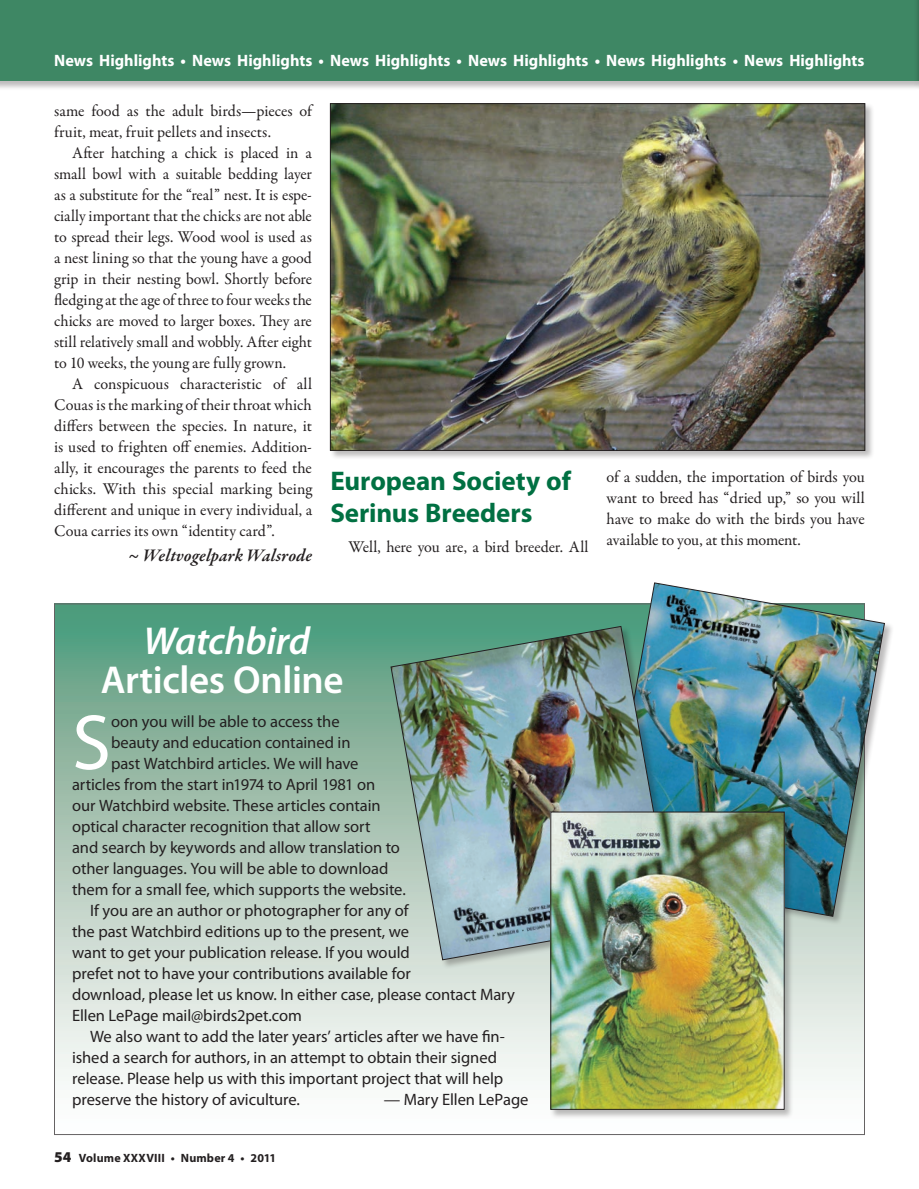
<style>
.page{position:relative;width:919px;height:1189px;background:#fff}
.page>*{position:absolute;margin:0;border:0;box-sizing:border-box;transform-origin:0 0}
.Body_text_indent_RR{font:78.75px "Myriad Pro";color:#fff}
.Body_text_indent_RR-2{font:600 39px/39px "Myriad Pro";letter-spacing:-.01em;color:#fff;text-align:center}
.News_Highlights_subh{font:700 27px/31.5px "Myriad Pro";letter-spacing:-.005em;color:#007042}
.Byline{font:italic 600 18px "Garamond Premr Pro";letter-spacing:.005em;color:#231f20}
.Body_Text_indent{font:16.5px/21px "Garamond Premr Pro";letter-spacing:-.005em;color:#231f20;text-align:justify}
.Body_text_indent_RR-3{font:16.5px/21px "Myriad Pro";letter-spacing:-.005em;color:#231f20}
.t1{font:700 16.5px "Myriad Pro";color:#fff}
.t2{font:700 12px "Myriad Pro";letter-spacing:.015em;color:#231f20}
.s1{font-style:italic}
.s2{font-weight:900;font-size:15px}
</style>
<div class="page">
<div style="left:0;top:0;width:918px;height:91px;background:#231f20;opacity:.3"></div>
<div style="left:0;top:0;width:918px;height:81px;background:#3e8764"></div>
<div style="left:913px;top:0;width:5px;height:91px;background:#231f20;opacity:.3"></div>
<hr style="left:918px;top:0;width:1px;height:81px;background:#3e8764">
<svg style="left:56px;top:605px;width:806px;height:480px;background:#b1ccbe"></svg>
<div style="left:602px;top:582px;width:291px;height:343px;background:#231f20;opacity:.3"></div>
<img style="left:602px;top:582px;width:283px;height:334px">
<div style="left:390px;top:626px;width:291px;height:343px;background:#231f20;opacity:.3"></div>
<img style="left:390px;top:625px;width:283px;height:335px">
<div style="left:549px;top:811px;width:244px;height:307px;background:#231f20;opacity:.3"></div>
<img style="left:552px;top:813px;width:230px;height:294px">
<div style="left:550px;top:811px;width:234px;height:298px;border:1px solid #231f20"></div>
<div style="left:329px;top:103px;width:545px;height:357px;background:#231f20;opacity:.3"></div>
<img style="left:332px;top:105px;width:530px;height:343px">
<p class="t1" style="left:54px;top:50px;width:811px">News Highlights • News Highlights • News Highlights • News Highlights • News Highlights • News Highlights</p>
<p class="Body_Text_indent" style="left:54px;top:100px;width:259px">same food as the adult birds—pieces of fruit, meat, fruit pellets and insects.</p>
<p class="Body_Text_indent" style="left:54px;top:142px;width:259px;text-indent:18px">After hatching a chick is placed in a small bowl with a suitable bedding layer as a substitute for the “real” nest. It is espe&shy;cially important that the chicks are not able to spread their legs. Wood wool is used as a nest lining so that the young have a good grip in their nesting bowl. Shortly before fledging at the age of three to four weeks the chicks are moved to larger boxes. They are still relatively small and wobbly. After eight to 10 weeks, the young are fully grown.</p>
<p class="Body_Text_indent" style="left:54px;top:373px;width:259px;text-indent:18px">A conspicuous characteristic of all Couas is the marking of their throat which differs between the species. In nature, it is used to frighten off enemies. Addition&shy;ally, it encourages the parents to feed the chicks. With this special marking being different and unique in every individual, a Coua carries its own “identity card”.</p>
<p class="Byline" style="left:128px;top:544px;width:185px">~ Weltvogelpark Walsrode</p>
<p class="Body_Text_indent" style="left:606px;top:467px;width:259px">of a sudden, the importation of birds you want to breed has “dried up,” so you will have to make do with the birds you have available to you, at this moment.</p>
<p class="News_Highlights_subh" style="left:330px;top:464px;width:242px">European Society of<br>Serinus Breeders</p>
<p class="Body_Text_indent" style="left:348px;top:536px;width:241px">Well, here you are, a bird breeder. All</p>
<p class="Body_text_indent_RR-2" style="left:101px;top:620px;width:244px"><span class="s1">Watchbird<br></span>Articles Online</p>
<p class="Body_text_indent_RR" style="left:72px;top:694px;width:40px">S</p>
<p class="Body_text_indent_RR-3" style="left:111px;top:710px;width:230px">oon you will be able to access the</p>
<p class="Body_text_indent_RR-3" style="left:111px;top:731px;width:241px">beauty and education contained in</p>
<p class="Body_text_indent_RR-3" style="left:111px;top:752px;width:249px">past Watchbird articles. We will have</p>
<p class="Body_text_indent_RR-3" style="left:72px;top:773px;width:304px">articles from the start in1974 to April 1981 on</p>
<p class="Body_text_indent_RR-3" style="left:72px;top:794px;width:310px">our Watchbird website. These articles contain</p>
<p class="Body_text_indent_RR-3" style="left:72px;top:815px;width:300px">optical character recognition that allow sort</p>
<p class="Body_text_indent_RR-3" style="left:72px;top:836px;width:329px">and search by keywords and allow translation to</p>
<p class="Body_text_indent_RR-3" style="left:72px;top:857px;width:318px">other languages. You will be able to download</p>
<p class="Body_text_indent_RR-3" style="left:72px;top:878px;width:335px">them for a small fee, which supports the website.</p>
<p class="Body_text_indent_RR-3" style="left:72px;top:899px;width:444px;text-indent:18px">If you are an author or photographer for any of<br>the past Watchbird editions up to the present, we<br>want to get your publication release. If you would<br>prefet not to have your contributions available for<br>download, please let us know. In either case, please contact Mary Ellen LePage mail@birds2pet.com</p>
<p class="Body_text_indent_RR-3" style="left:72px;top:1025px;width:434px;text-indent:18px">We also want to add the later years’ articles after we have fin&shy;ished a search for authors, in an attempt to obtain their signed release. Please help us with this important project that will help preserve the history of aviculture.</p>
<p class="Body_text_indent_RR-3" style="left:383px;top:1088px;width:146px">— Mary Ellen LePage</p>
<p class="t2" style="left:54px;top:1149px;width:223px"><span class="s2">54</span> Volume XXXVIII • Number 4 • 2011</p>
</div>
